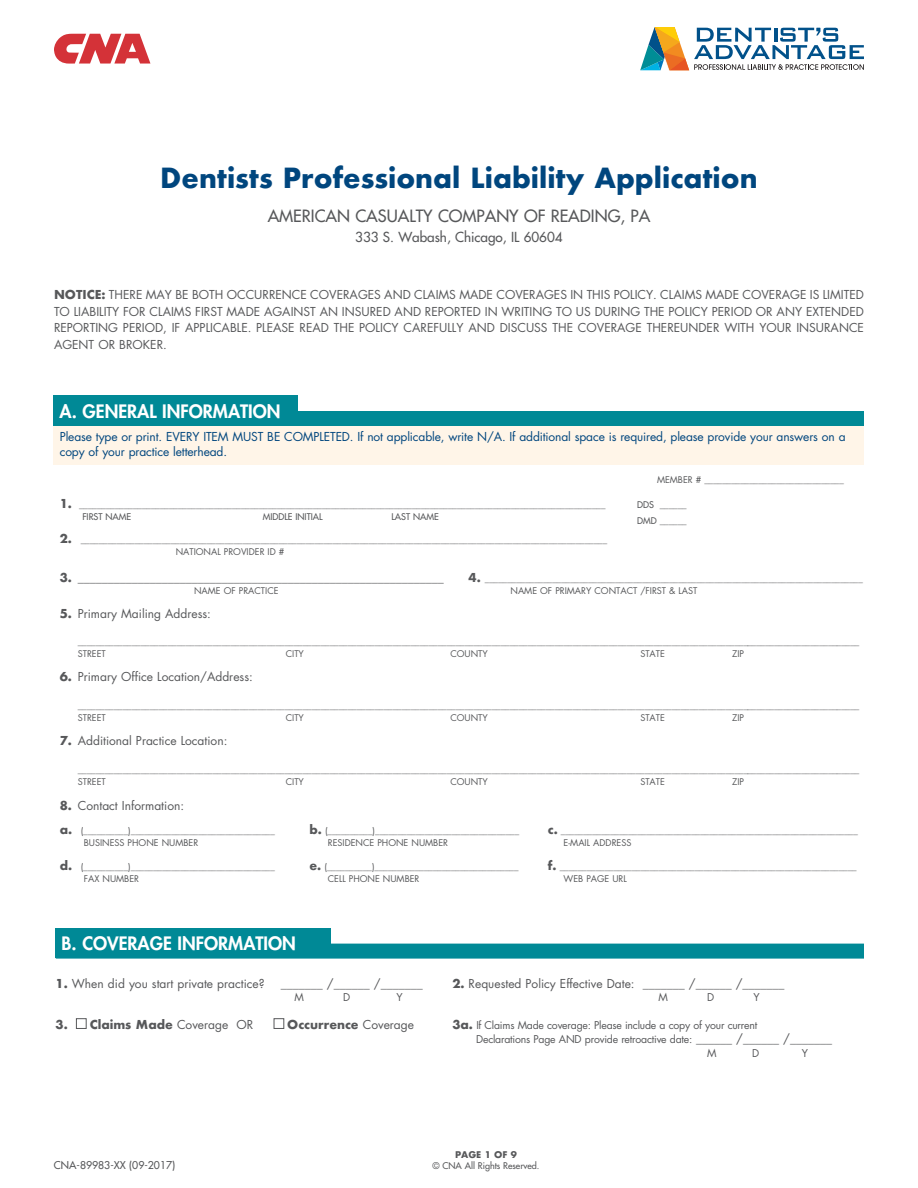
<style>
.page{position:relative;width:918px;height:1188px;background:#fff}
.page>*{position:absolute;margin:0;border:0;box-sizing:border-box;transform-origin:0 0}
.t1{font:700 27px "Futura";color:#00467e}
.t2{font:800 18px "Futura";color:#fff}
.t3{font:16.5px "Futura";color:#57585a}
.t4{font:13.5px "Futura";color:#57585a}
.t5{font:12px/16.5px "Futura";color:#57585a;text-align:justify}
.t6{font:12px/15px "Futura";letter-spacing:-.01em;color:#00467e}
.t7{font:700 12px "Futura";color:#57585a}
.t8{font:10.5px/14.4px "Futura";letter-spacing:-.02em;color:#57585a}
.t9{font:10.5px "Futura";color:#57585a}
.t10{font:9px "Futura";color:#57585a}
.t11{font:9px "Futura";color:#57585a}
.t12{font:700 9px "Futura";color:#57585a}
.s1{font-weight:700}
.s2{font-weight:700;font-size:12px}
.s3{font-weight:400}
.s4{font-size:12px}
</style>
<div class="page">
<div style="left:54px;top:425px;width:810px;height:40px;background:#fff5e8"></div>
<div style="left:54px;top:411px;width:810px;height:15px;background:#008996"></div>
<div style="left:54px;top:396px;width:244px;height:30px;background:#008996"></div>
<div style="left:56px;top:944px;width:808px;height:15px;background:#008996"></div>
<div style="left:56px;top:928px;width:275px;height:30px;background:#008996"></div>
<div style="left:76px;top:1018px;width:11px;height:11px;background:#fff;border:1px solid #57585a"></div>
<div style="left:274px;top:1018px;width:10px;height:11px;background:#fff;border:1px solid #57585a"></div>
<svg style="left:640px;top:27px;width:224px;height:43px"></svg>
<svg style="left:54px;top:34px;width:96px;height:30px"></svg>
<p class="t1" style="left:160px;top:159px;width:599px">Dentists Professional Liability Application</p>
<p class="t3" style="left:268px;top:206px;width:384px">AMERICAN CASUALTY COMPANY OF READING, PA</p>
<p class="t4" style="left:355px;top:228px;width:209px">333 S. Wabash, Chicago, IL 60604</p>
<p class="t5" style="left:54px;top:287px;width:812px"><span class="s1">NOTICE:</span> THERE MAY BE BOTH OCCURRENCE COVERAGES AND CLAIMS MADE COVERAGES IN THIS POLICY. CLAIMS MADE COVERAGE IS LIMITED TO LIABILITY FOR CLAIMS FIRST MADE AGAINST AN INSURED AND REPORTED IN WRITING TO US DURING THE POLICY PERIOD OR ANY EXTENDED REPORTING PERIOD, IF APPLICABLE. PLEASE READ THE POLICY CAREFULLY AND DISCUSS THE COVERAGE THEREUNDER WITH YOUR INSURANCE AGENT OR BROKER.</p>
<p class="t2" style="left:60px;top:400px;width:223px">A. GENERAL INFORMATION</p>
<p class="t6" style="left:60px;top:429px;width:787px">Please type or print. EVERY ITEM MUST BE COMPLETED. If not applicable, write N/A. If additional space is required, please provide your answers on a copy of your practice letterhead.</p>
<p class="t10" style="left:60px;top:499px;width:547px"><span class="s2">1.</span> _____________________________________________________________________________________________________________________</p>
<p class="t11" style="left:82px;top:511px;width:50px">FIRST NAME</p>
<p class="t11" style="left:263px;top:511px;width:61px">MIDDLE INITIAL</p>
<p class="t11" style="left:391px;top:511px;width:49px">LAST NAME</p>
<p class="t10" style="left:60px;top:534px;width:549px"><span class="s2">2.</span> _____________________________________________________________________________________________________________________</p>
<p class="t10" style="left:176px;top:546px;width:110px">NATIONAL PROVIDER ID #</p>
<p class="t5" style="left:60px;top:569px;width:385px"><span class="s1">3.</span> _____________________________________________________________</p>
<p class="t10" style="left:469px;top:573px;width:396px"><span class="s2">4.</span> ____________________________________________________________________________________</p>
<p class="t10" style="left:194px;top:585px;width:86px">NAME OF PRACTICE</p>
<p class="t10" style="left:511px;top:585px;width:188px">NAME OF PRIMARY CONTACT /FIRST &amp; LAST</p>
<p class="t5" style="left:60px;top:605px;width:153px"><span class="s1">5.</span> Primary Mailing Address:</p>
<p class="t10" style="left:78px;top:636px;width:783px">______________________________________________________________________________________________________________________________________________________________________________</p>
<p class="t10" style="left:78px;top:648px;width:29px">STREET</p>
<p class="t10" style="left:286px;top:648px;width:20px">CITY</p>
<p class="t10" style="left:450px;top:648px;width:39px">COUNTY</p>
<p class="t10" style="left:640px;top:648px;width:26px">STATE</p>
<p class="t10" style="left:732px;top:648px;width:13px">ZIP</p>
<p class="t5" style="left:60px;top:669px;width:195px"><span class="s1">6.</span> Primary Office Location/Address:</p>
<p class="t10" style="left:78px;top:700px;width:783px">______________________________________________________________________________________________________________________________________________________________________________</p>
<p class="t10" style="left:78px;top:712px;width:29px">STREET</p>
<p class="t10" style="left:286px;top:712px;width:20px">CITY</p>
<p class="t10" style="left:450px;top:712px;width:39px">COUNTY</p>
<p class="t10" style="left:640px;top:712px;width:26px">STATE</p>
<p class="t10" style="left:732px;top:712px;width:13px">ZIP</p>
<p class="t5" style="left:60px;top:733px;width:169px"><span class="s1">7.</span> Additional Practice Location:</p>
<p class="t10" style="left:78px;top:764px;width:783px">______________________________________________________________________________________________________________________________________________________________________________</p>
<p class="t10" style="left:78px;top:776px;width:29px">STREET</p>
<p class="t10" style="left:286px;top:776px;width:20px">CITY</p>
<p class="t10" style="left:450px;top:776px;width:39px">COUNTY</p>
<p class="t10" style="left:640px;top:776px;width:26px">STATE</p>
<p class="t10" style="left:732px;top:776px;width:13px">ZIP</p>
<p class="t5" style="left:60px;top:798px;width:126px"><span class="s1">8.</span> Contact Information:</p>
<p class="t10" style="left:60px;top:825px;width:217px"><span class="s2">a.</span> (__________)________________________________</p>
<p class="t10" style="left:310px;top:825px;width:211px"><span class="s2">b.</span> (__________)________________________________</p>
<p class="t10" style="left:548px;top:825px;width:312px"><span class="s2">c.</span> __________________________________________________________________</p>
<p class="t10" style="left:84px;top:837px;width:116px">BUSINESS PHONE NUMBER</p>
<p class="t10" style="left:328px;top:837px;width:122px">RESIDENCE PHONE NUMBER</p>
<p class="t10" style="left:564px;top:837px;width:69px">E-MAIL ADDRESS</p>
<p class="t10" style="left:60px;top:861px;width:217px"><span class="s2">d.</span> (__________)________________________________</p>
<p class="t10" style="left:310px;top:861px;width:211px"><span class="s2">e.</span> (__________)________________________________</p>
<p class="t10" style="left:548px;top:861px;width:310px"><span class="s2">f.</span> __________________________________________________________________</p>
<p class="t10" style="left:84px;top:873px;width:57px">FAX NUMBER</p>
<p class="t10" style="left:328px;top:873px;width:93px">CELL PHONE NUMBER</p>
<p class="t10" style="left:564px;top:873px;width:65px">WEB PAGE URL</p>
<p class="t10" style="left:657px;top:474px;width:188px">MEMBER # _______________________________</p>
<p class="t11" style="left:637px;top:499px;width:51px">DDS ______</p>
<p class="t11" style="left:637px;top:515px;width:51px">DMD ______</p>
<p class="t2" style="left:62px;top:932px;width:236px">B. COVERAGE INFORMATION</p>
<p class="t5" style="left:56px;top:976px;width:211px"><span class="s1">1.</span> When did you start private practice?</p>
<p class="t5" style="left:281px;top:976px;width:143px">_______ /______ /_______</p>
<p class="t5" style="left:452px;top:976px;width:334px"><span class="s1">2.</span> Requested Policy Effective Date: _______ /______ /_______</p>
<p class="t8" style="left:295px;top:990px;width:11px">M</p>
<p class="t8" style="left:343px;top:990px;width:9px">D</p>
<p class="t8" style="left:396px;top:990px;width:8px">Y</p>
<p class="t8" style="left:659px;top:990px;width:11px">M</p>
<p class="t8" style="left:707px;top:990px;width:9px">D</p>
<p class="t8" style="left:753px;top:990px;width:8px">Y</p>
<p class="t7" style="left:56px;top:1016px;width:199px">3. Claims Made <span class="s3">Coverage OR</span></p>
<p class="t7" style="left:287px;top:1016px;width:128px">Occurrence <span class="s3">Coverage</span></p>
<p class="t8" style="left:476px;top:1018px;width:357px;text-indent:-24px"><span class="s2">3a.</span> If Claims Made coverage: Please include a copy of your current<br>Declarations Page AND provide retroactive date: <span class="s4">______ /______ /_______</span></p>
<p class="t9" style="left:54px;top:1159px;width:123px">CNA-89983-XX (09-2017)</p>
<p class="t12" style="left:455px;top:1148px;width:63px">PAGE 1 OF 9</p>
<p class="t11" style="left:432px;top:1160px;width:109px">© CNA All Rights Reserved.</p>
<p class="t8" style="left:707px;top:1046px;width:11px">M</p>
<p class="t8" style="left:752px;top:1046px;width:9px">D</p>
<p class="t8" style="left:802px;top:1046px;width:8px">Y</p>
</div>
